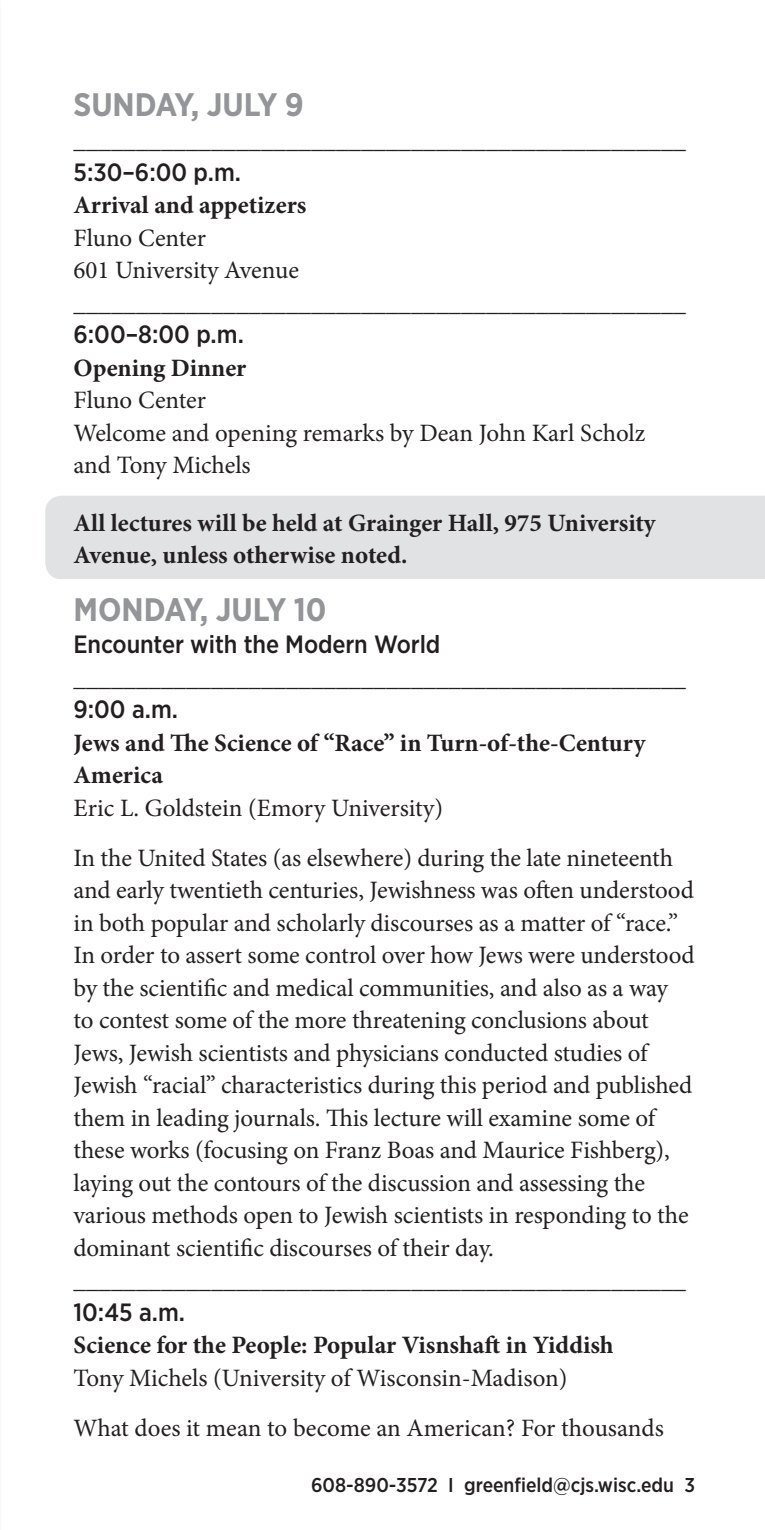
<style>
.page{position:relative;width:765px;height:1530px;background:#fff}
.page>*{position:absolute;margin:0;border:0;box-sizing:border-box;transform-origin:0 0}
.txt{font:700 32.5px "Gotham Narrow";color:#939598}
.txt-2{font:25px/32.5px "Minion Pro";letter-spacing:-.005em;color:#231f20}
.txt-3{font:700 25px/32.5px "Minion Pro";color:#231f20}
.quote{font:25px "Minion Pro";color:#231f20}
.txt-4{font:500 25px "Gotham Narrow";color:#231f20}
.quote-2{font:500 25px "Gotham Narrow";letter-spacing:-.005em;color:#231f20}
.t1{font:500 20px "Gotham Narrow";color:#231f20}
</style>
<div class="page">
<div style="left:45px;top:496px;width:720px;height:83px;background:#e1e2e4"></div>
<p class="txt" style="left:73px;top:84px;width:232px">SUNDAY, JULY 9</p>
<p class="txt-2" style="left:73px;top:124px;width:614px">_________________________________________________</p>
<p class="txt-4" style="left:73px;top:156px;width:169px">5:30–6:00 p.m.</p>
<p class="txt-3" style="left:73px;top:190px;width:235px">Arrival and appetizers</p>
<p class="txt-2" style="left:73px;top:222px;width:134px">Fluno Center</p>
<p class="txt-2" style="left:73px;top:254px;width:227px">601 University Avenue</p>
<p class="txt-2" style="left:73px;top:287px;width:614px">_________________________________________________</p>
<p class="txt-4" style="left:73px;top:319px;width:172px">6:00–8:00 p.m.</p>
<p class="txt-3" style="left:73px;top:353px;width:174px">Opening Dinner</p>
<p class="txt-2" style="left:73px;top:384px;width:134px">Fluno Center</p>
<p class="txt-2" style="left:73px;top:417px;width:573px">Welcome and opening remarks by Dean John Karl Scholz</p>
<p class="txt-2" style="left:73px;top:449px;width:179px">and Tony Michels</p>
<p class="txt-3" style="left:73px;top:508px;width:584px">All lectures will be held at Grainger Hall, 975 University<br>Avenue, unless otherwise noted.</p>
<p class="txt" style="left:73px;top:589px;width:255px">MONDAY, JULY 10</p>
<p class="quote-2" style="left:73px;top:629px;width:368px">Encounter with the Modern World</p>
<p class="quote" style="left:73px;top:661px;width:614px">_________________________________________________</p>
<p class="txt-4" style="left:73px;top:694px;width:106px">9:00 a.m.</p>
<p class="txt-3" style="left:73px;top:728px;width:573px">Jews and The Science of “Race” in Turn-of-the-Century<br>America</p>
<p class="txt-2" style="left:73px;top:792px;width:371px">Eric L. Goldstein (Emory University)</p>
<p class="txt-2" style="left:73px;top:842px;width:623px">In the United States (as elsewhere) during the late nineteenth and early twentieth centuries, Jewishness was often understood in both popular and scholarly discourses as a matter of “race.” In order to assert some control over how Jews were understood by the scientific and medical communities, and also as a way<br>to contest some of the more threatening conclusions about Jews, Jewish scientists and physicians conducted studies of Jewish “racial” characteristics during this period and published them in leading journals. This lecture will examine some of these works (focusing on Franz Boas and Maurice Fishberg), laying out the contours of the discussion and assessing the various methods open to Jewish scientists in responding to the dominant scientific discourses of their day.</p>
<p class="txt-2" style="left:73px;top:1264px;width:614px">_________________________________________________</p>
<p class="txt-4" style="left:73px;top:1296px;width:113px">10:45 a.m.</p>
<p class="txt-3" style="left:73px;top:1330px;width:542px">Science for the People: Popular Visnshaft in Yiddish</p>
<p class="txt-2" style="left:73px;top:1362px;width:496px">Tony Michels (University of Wisconsin-Madison)</p>
<p class="txt-2" style="left:73px;top:1412px;width:592px">What does it mean to become an American? For thousands</p>
<p class="t1" style="left:311px;top:1472px;width:385px">608-890-3572 I greenfield@cjs.wisc.edu 3</p>
</div>
